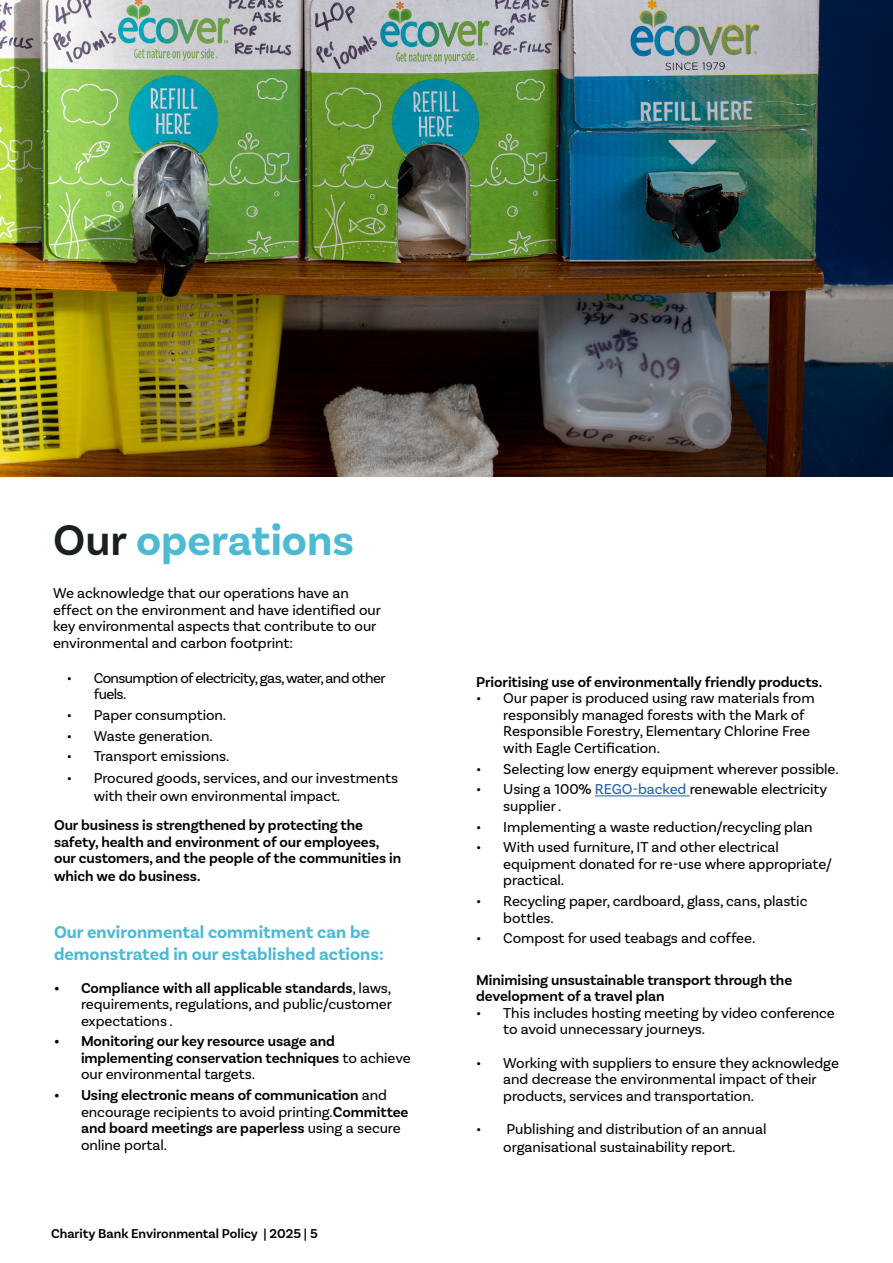
<style>
.page{position:relative;width:893px;height:1263px;background:#fff}
.page>*{position:absolute;margin:0;border:0;box-sizing:border-box;transform-origin:0 0}
.t1{font:700 45px "Basic Sans";color:#4db9d2}
.t2{font:700 18px/21.6px "Basic Sans";color:#4db9d2}
.t3{font:15px/16.5px "Basic Sans";letter-spacing:-.005em;color:#000}
.t4{font:600 15px/16.5px "Basic Sans";letter-spacing:-.005em;color:#000}
.t5{font:15px/16.5px "Basic Sans";letter-spacing:-.04em;color:#000}
.t6{font:600 13.5px "Basic Sans";color:#000}
.s1{font-weight:600;color:#1a1f22}
.s2{font-weight:600}
.s3{font-weight:400}
.s4{color:#215e9e}
</style>
<div class="page">
<hr style="left:595px;top:795px;width:95px;height:1px;background:#215e9e">
<img style="left:0;top:0;width:893px;height:477px">
<h1 class="t1" style="left:53px;top:513px;width:303px"><span class="s1">Our</span> operations</h1>
<p class="t3" style="left:53px;top:585px;width:329px">We acknowledge that our operations have an effect on the environment and have identified our key environmental aspects that contribute to our environmental and carbon footprint:</p>
<p class="t5" style="left:94px;top:669px;width:293px;text-indent:-27px">• Consumption of electricity, gas, water, and other fuels.</p>
<p class="t3" style="left:67px;top:706px;width:161px">• Paper consumption.</p>
<p class="t3" style="left:67px;top:727px;width:148px">• Waste generation.</p>
<p class="t3" style="left:67px;top:748px;width:164px">• Transport emissions.</p>
<p class="t3" style="left:94px;top:769px;width:306px;line-height:18px;text-indent:-27px">• Procured goods, services, and our investments with their own environmental impact.</p>
<p class="t4" style="left:54px;top:817px;width:349px">Our business is strengthened by protecting the safety, health and environment of our employees, our customers, and the people of the communities in</p>
<p class="t4" style="left:54px;top:868px;width:148px">which we do business.</p>
<p class="t2" style="left:54px;top:921px;width:331px">Our environmental commitment can be demonstrated in our established actions:</p>
<p class="t3" style="left:81px;top:979px;width:312px;text-align:justify;text-indent:-27px"><span class="s2">• Compliance with all applicable standards</span>, laws, requirements, regulations, and public/customer expectations .</p>
<p class="t4" style="left:81px;top:1033px;width:331px;text-indent:-27px">• Monitoring our key resource usage and implementing conservation techniques <span class="s3">to achieve our environmental targets.</span></p>
<p class="t4" style="left:81px;top:1087px;width:329px;text-indent:-27px">• Using electronic means of communication <span class="s3">and encourage recipients to avoid printing.</span>Committee and board meetings are paperless <span class="s3">using a secure online portal.</span></p>
<p class="t6" style="left:51px;top:1225px;width:268px">Charity Bank Environmental Policy | 2025 | 5</p>
<p class="t4" style="left:476px;top:674px;width:347px">Prioritising use of environmentally friendly products.</p>
<p class="t3" style="left:503px;top:690px;width:313px;text-indent:-27px">• Our paper is produced using raw materials from responsibly managed forests with the Mark of Responsible Forestry, Elementary Chlorine Free with Eagle Certification.</p>
<p class="t3" style="left:476px;top:760px;width:364px">• Selecting low energy equipment wherever possible.</p>
<p class="t3" style="left:503px;top:781px;width:325px;text-indent:-27px">• Using a 100% <span class="s4">REGO-backed</span> renewable electricity supplier .</p>
<p class="t3" style="left:476px;top:818px;width:338px">• Implementing a waste reduction/recycling plan</p>
<p class="t3" style="left:503px;top:839px;width:330px;text-indent:-27px">• With used furniture, IT and other electrical equipment donated for re-use where appropriate/ practical.</p>
<p class="t3" style="left:503px;top:893px;width:306px;text-indent:-27px">• Recycling paper, cardboard, glass, cans, plastic bottles.</p>
<p class="t3" style="left:476px;top:930px;width:281px">• Compost for used teabags and coffee.</p>
<p class="t4" style="left:476px;top:972px;width:317px">Minimising unsustainable transport through the development of a travel plan</p>
<p class="t3" style="left:503px;top:1004px;width:333px;text-indent:-27px">• This includes hosting meeting by video conference to avoid unnecessary journeys.</p>
<p class="t3" style="left:503px;top:1054px;width:337px;text-indent:-27px">• Working with suppliers to ensure they acknowledge and decrease the environmental impact of their products, services and transportation.</p>
<p class="t3" style="left:476px;top:1120px;width:292px;line-height:18px;text-align:center">• Publishing and distribution of an annual organisational sustainability report.</p>
</div>
